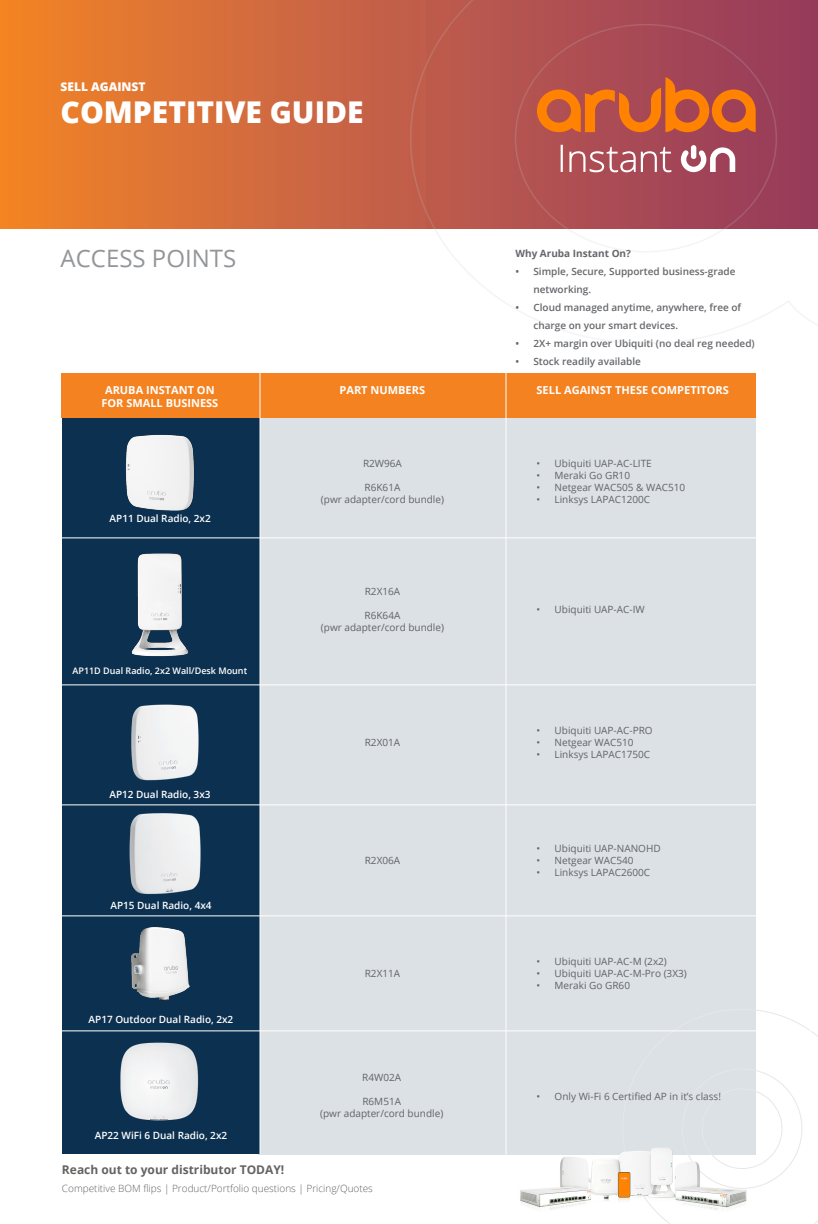
<style>
.page{position:relative;width:818px;height:1224px;background:#fff}
.page>*{position:absolute;margin:0;border:0;box-sizing:border-box;transform-origin:0 0}
.t1{font:800 30px "Open Sans";color:#fff}
.t2{font:24px "Open Sans";color:#939598}
.t3{font:700 12px "Open Sans";color:#636361}
.t4{font:800 12px "Open Sans";color:#fff}
.t5{font:700 11px "Open Sans";color:#fff}
.t6{font:10px "Open Sans";color:#636366}
.t7{font:600 10px/18px "Open Sans";color:#64666a}
.t8{font:600 10px "Open Sans";color:#fff}
.t9{font:300 10px "Open Sans";color:#636361}
.t10{font:700 10px "Open Sans";color:#64666a}
.t11{font:600 9px "Open Sans";color:#fff}
</style>
<div class="page">
<div style="left:258px;top:418px;width:498px;height:736px;background:#dbe1e4"></div>
<div style="left:62px;top:417px;width:198px;height:737px;background:#0c304f"></div>
<svg style="left:623px;top:1010px;width:195px;height:214px"></svg>
<img style="left:131px;top:553px;width:57px;height:104px">
<img style="left:131px;top:704px;width:68px;height:77px">
<img style="left:129px;top:813px;width:72px;height:81px">
<img style="left:125px;top:434px;width:69px;height:77px">
<img style="left:131px;top:927px;width:59px;height:74px">
<img style="left:104px;top:1030px;width:111px;height:91px">
<div style="left:62px;top:373px;width:694px;height:45px;background:#f58220"></div>
<hr style="left:0;top:538px;width:818px;height:1px;background:#fff">
<hr style="left:0;top:685px;width:818px;height:1px;background:#fff">
<hr style="left:0;top:805px;width:818px;height:1px;background:#fff">
<hr style="left:0;top:916px;width:816px;height:1px;background:#fff">
<hr style="left:0;top:1031px;width:818px;height:1px;background:#fff">
<img style="left:511px;top:1133px;width:243px;height:79px">
<svg style="left:0;top:0;width:409px;height:229px;background:#d97038"></svg>
<svg style="left:409px;top:0;width:409px;height:344px"></svg>
<hr style="left:506px;top:373px;width:1px;height:782px;background:#fff">
<hr style="left:260px;top:373px;width:1px;height:781px;background:#fff">
<div style="left:691px;top:145px;width:5px;height:14px;background:#fff;border-radius:3px"></div>
<svg style="left:681px;top:147px;width:54px;height:25px"></svg>
<hr style="left:561px;top:145px;width:2px;height:27px;background:#fff">
<svg style="left:569px;top:147px;width:102px;height:25px;background:#bd747c"></svg>
<svg style="left:537px;top:77px;width:219px;height:55px;background:#cb6032"></svg>
<p class="t4" style="left:61px;top:77px;width:87px">SELL AGAINST</p>
<p class="t1" style="left:61px;top:89px;width:305px">COMPETITIVE GUIDE</p>
<p class="t2" style="left:61px;top:242px;width:177px">ACCESS POINTS</p>
<p class="t10" style="left:515px;top:246px;width:117px">Why Aruba Instant On?</p>
<p class="t7" style="left:533px;top:262px;width:204px;text-indent:-18px">• Simple, Secure, Supported business-grade networking.</p>
<p class="t7" style="left:533px;top:298px;width:209px;text-indent:-18px">• Cloud managed anytime, anywhere, free of charge on your smart devices.</p>
<p class="t7" style="left:515px;top:334px;width:241px">• 2X+ margin over Ubiquiti (no deal reg needed)</p>
<p class="t7" style="left:515px;top:352px;width:127px">• Stock readily available</p>
<p class="t5" style="left:105px;top:382px;width:111px">ARUBA INSTANT ON</p>
<p class="t5" style="left:101px;top:395px;width:118px">FOR SMALL BUSINESS</p>
<p class="t8" style="left:110px;top:511px;width:103px">AP11 Dual Radio, 2x2</p>
<p class="t11" style="left:73px;top:664px;width:176px">AP11D Dual Radio, 2x2 Wall/Desk Mount</p>
<p class="t8" style="left:109px;top:788px;width:103px">AP12 Dual Radio, 3x3</p>
<p class="t8" style="left:110px;top:898px;width:103px">AP15 Dual Radio, 4x4</p>
<p class="t8" style="left:89px;top:1013px;width:146px">AP17 Outdoor Dual Radio, 2x2</p>
<p class="t8" style="left:95px;top:1129px;width:134px">AP22 WiFi 6 Dual Radio, 2x2</p>
<p class="t5" style="left:340px;top:382px;width:87px">PART NUMBERS</p>
<p class="t5" style="left:537px;top:382px;width:194px">SELL AGAINST THESE COMPETITORS</p>
<p class="t6" style="left:363px;top:456px;width:40px">R2W96A</p>
<p class="t6" style="left:365px;top:480px;width:37px">R6K61A</p>
<p class="t6" style="left:321px;top:492px;width:125px">(pwr adapter/cord bundle)</p>
<p class="t6" style="left:365px;top:584px;width:37px">R2X16A</p>
<p class="t6" style="left:365px;top:608px;width:37px">R6K64A</p>
<p class="t6" style="left:321px;top:620px;width:125px">(pwr adapter/cord bundle)</p>
<p class="t6" style="left:365px;top:736px;width:37px">R2X01A</p>
<p class="t6" style="left:365px;top:854px;width:37px">R2X06A</p>
<p class="t6" style="left:365px;top:967px;width:37px">R2X11A</p>
<p class="t6" style="left:362px;top:1071px;width:40px">R4W02A</p>
<p class="t6" style="left:362px;top:1095px;width:40px">R6M51A</p>
<p class="t6" style="left:320px;top:1107px;width:125px">(pwr adapter/cord bundle)</p>
<p class="t6" style="left:537px;top:456px;width:117px">• Ubiquiti UAP-AC-LITE</p>
<p class="t6" style="left:537px;top:468px;width:95px">• Meraki Go GR10</p>
<p class="t6" style="left:537px;top:480px;width:150px">• Netgear WAC505 &amp; WAC510</p>
<p class="t6" style="left:537px;top:492px;width:115px">• Linksys LAPAC1200C</p>
<p class="t6" style="left:537px;top:602px;width:110px">• Ubiquiti UAP-AC-IW</p>
<p class="t6" style="left:537px;top:724px;width:118px">• Ubiquiti UAP-AC-PRO</p>
<p class="t6" style="left:537px;top:736px;width:99px">• Netgear WAC510</p>
<p class="t6" style="left:537px;top:748px;width:115px">• Linksys LAPAC1750C</p>
<p class="t6" style="left:537px;top:842px;width:126px">• Ubiquiti UAP-NANOHD</p>
<p class="t6" style="left:537px;top:854px;width:99px">• Netgear WAC540</p>
<p class="t6" style="left:537px;top:866px;width:115px">• Linksys LAPAC2600C</p>
<p class="t6" style="left:537px;top:955px;width:132px">• Ubiquiti UAP-AC-M (2x2)</p>
<p class="t6" style="left:537px;top:967px;width:152px">• Ubiquiti UAP-AC-M-Pro (3X3)</p>
<p class="t6" style="left:537px;top:979px;width:95px">• Meraki Go GR60</p>
<p class="t6" style="left:537px;top:1089px;width:186px">• Only Wi-Fi 6 Certified AP in it’s class!</p>
<p class="t3" style="left:62px;top:1161px;width:224px">Reach out to your distributor TODAY!</p>
<p class="t9" style="left:62px;top:1182px;width:312px">Competitive BOM flips | Product/Portfolio questions | Pricing/Quotes</p>
</div>
